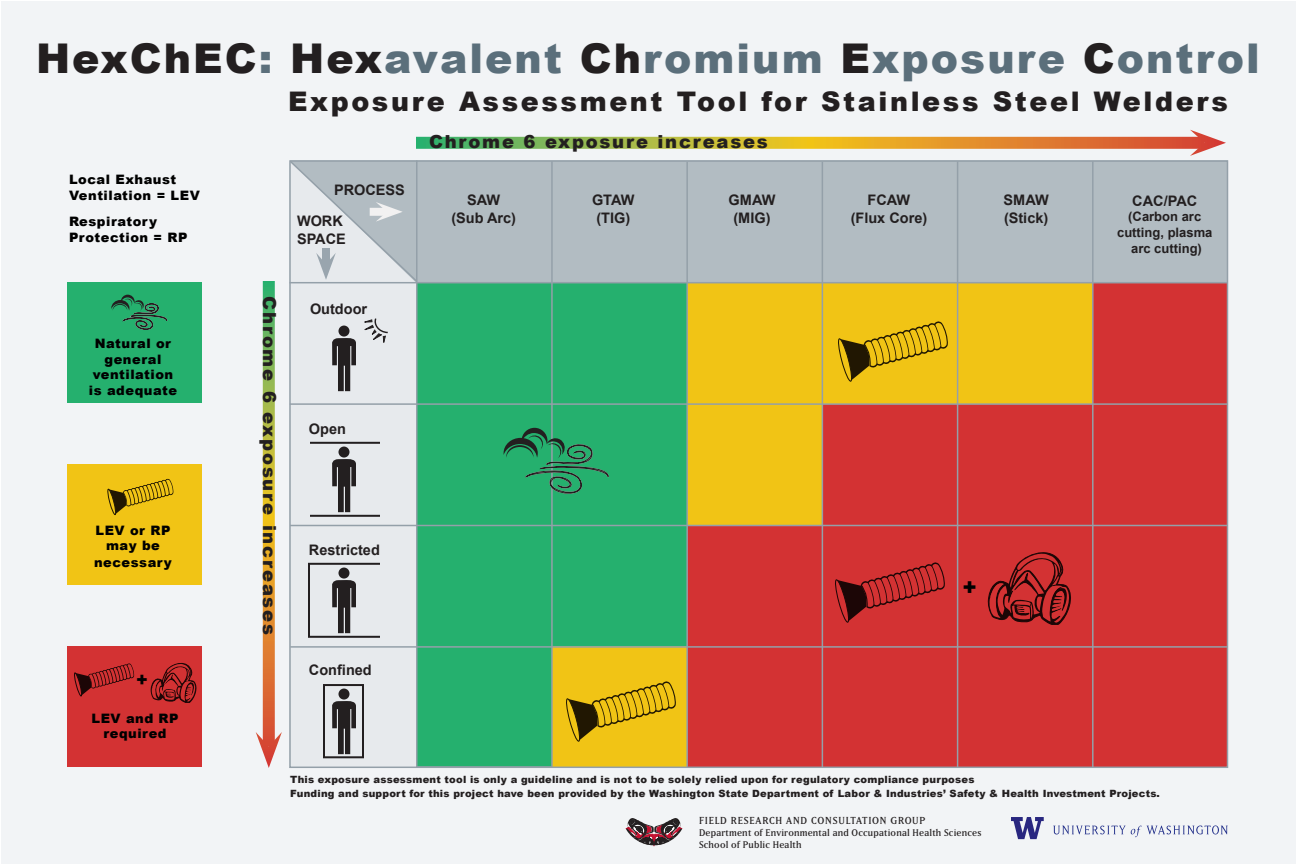
<style>
.page{position:relative;width:1296px;height:864px;background:#fff}
.page>*{position:absolute;margin:0;border:0;box-sizing:border-box;transform-origin:0 0}
.t1{font:900 41px "Arial";letter-spacing:.05em;color:#5b6f7b}
.t2{font:900 27px "Arial";letter-spacing:.095em;color:#231f20}
.t3{font:900 22px "Arial";color:#000}
.t4{font:900 18px "Arial";letter-spacing:.095em;color:#231f20}
.t5{font:900 18px "Arial";color:#000}
.t6{font:700 14.5px/17.4px "Arial";color:#231f20}
.t7{font:900 13px/15.6px "Arial";letter-spacing:.04em;color:#000;text-align:center}
.t8{font:700 13px/15.6px "Arial";color:#231f20;text-align:center}
.t9{font:900 10px/14px "Arial";letter-spacing:.02em;color:#231f20}
.t10{font:10px "Matrix II Reg";letter-spacing:.08em;color:#231f20}
.t11{font:9.5px/12px "Matrix II Reg";letter-spacing:.02em;color:#231f20}
.s1{color:#231f20}
</style>
<div class="page">
<div style="left:1px;top:1px;width:1295px;height:863px;background:#f2f4f6"></div>
<div style="left:67px;top:282px;width:135px;height:121px;background:#25b06e"></div>
<div style="left:67px;top:464px;width:135px;height:121px;background:#f1c415"></div>
<div style="left:67px;top:646px;width:135px;height:121px;background:#d33233"></div>
<div style="left:416px;top:283px;width:136px;height:484px;background:#25b06e"></div>
<div style="left:686px;top:283px;width:136px;height:242px;background:#f1c415"></div>
<div style="left:290px;top:163px;width:126px;height:604px;background:#e7eaed"></div>
<div style="left:552px;top:283px;width:135px;height:369px;background:#25b06e"></div>
<div style="left:419px;top:163px;width:806px;height:119px;background:#b2bcc2"></div>
<div style="left:552px;top:646px;width:135px;height:121px;background:#f1c415"></div>
<div style="left:820px;top:283px;width:137px;height:123px;background:#f1c415"></div>
<div style="left:822px;top:404px;width:135px;height:363px;background:#d33233"></div>
<div style="left:687px;top:525px;width:135px;height:243px;background:#d33233"></div>
<div style="left:957px;top:283px;width:136px;height:121px;background:#f1c415"></div>
<div style="left:957px;top:404px;width:137px;height:363px;background:#d33233"></div>
<div style="left:1092px;top:282px;width:135px;height:485px;background:#d33233"></div>
<svg style="left:288px;top:159px;width:131px;height:124px"></svg>
<hr style="left:686px;top:162px;width:2px;height:605px;background:#94a0a9">
<hr style="left:822px;top:162px;width:1px;height:606px;background:#94a0a9">
<hr style="left:957px;top:162px;width:1px;height:606px;background:#94a0a9">
<hr style="left:1092px;top:161px;width:2px;height:607px;background:#94a0a9">
<hr style="left:290px;top:282px;width:937px;height:1px;background:#94a0a9">
<hr style="left:290px;top:403px;width:938px;height:2px;background:#94a0a9">
<hr style="left:290px;top:525px;width:937px;height:1px;background:#94a0a9">
<hr style="left:290px;top:646px;width:937px;height:2px;background:#94a0a9">
<hr style="left:551px;top:161px;width:2px;height:606px;background:#94a0a9">
<hr style="left:416px;top:160px;width:2px;height:608px;background:#94a0a9">
<svg style="left:416px;top:137px;width:774px;height:12px"></svg>
<svg style="left:1190px;top:130px;width:36px;height:26px"></svg>
<svg style="left:263px;top:281px;width:12px;height:451px"></svg>
<svg style="left:256px;top:732px;width:26px;height:36px"></svg>
<div style="left:338px;top:447px;width:11px;height:11px;background:#231f20;border-radius:50%"></div>
<svg style="left:332px;top:459px;width:24px;height:53px"></svg>
<div style="left:338px;top:568px;width:11px;height:11px;background:#231f20;border-radius:50%"></div>
<svg style="left:332px;top:580px;width:24px;height:53px"></svg>
<div style="left:338px;top:689px;width:11px;height:11px;background:#231f20;border-radius:50%"></div>
<svg style="left:332px;top:701px;width:24px;height:53px"></svg>
<hr style="left:310px;top:442px;width:70px;height:2px;background:#231f20">
<hr style="left:310px;top:515px;width:70px;height:2px;background:#231f20">
<hr style="left:310px;top:563px;width:70px;height:2px;background:#231f20">
<hr style="left:310px;top:636px;width:70px;height:2px;background:#231f20">
<hr style="left:308px;top:563px;width:2px;height:75px;background:#231f20">
<hr style="left:323px;top:685px;width:2px;height:73px;background:#231f20">
<hr style="left:362px;top:685px;width:2px;height:73px;background:#231f20">
<hr style="left:323px;top:684px;width:41px;height:2px;background:#231f20">
<hr style="left:323px;top:756px;width:41px;height:2px;background:#231f20">
<svg style="left:332px;top:318px;width:56px;height:73px"></svg>
<svg style="left:111px;top:295px;width:56px;height:35px"></svg>
<svg style="left:151px;top:663px;width:46px;height:40px"></svg>
<svg style="left:74px;top:663px;width:61px;height:34px"></svg>
<svg style="left:835px;top:562px;width:110px;height:61px"></svg>
<svg style="left:988px;top:552px;width:83px;height:73px"></svg>
<svg style="left:107px;top:478px;width:67px;height:37px"></svg>
<svg style="left:838px;top:321px;width:110px;height:61px"></svg>
<svg style="left:566px;top:681px;width:110px;height:61px"></svg>
<svg style="left:1011px;top:817px;width:33px;height:22px"></svg>
<svg style="left:1053px;top:825px;width:175px;height:12px"></svg>
<svg style="left:626px;top:818px;width:56px;height:27px"></svg>
<svg style="left:504px;top:428px;width:105px;height:66px"></svg>
<h1 class="t1" style="left:36px;top:29px;width:1225px"><span class="s1">HexChEC</span>: <span class="s1">Hex</span>avalent <span class="s1">Ch</span>romium <span class="s1">E</span>xposure <span class="s1">C</span>ontrol</h1>
<h2 class="t2" style="left:288px;top:82px;width:942px">Exposure Assessment Tool for Stainless Steel Welders</h2>
<h3 class="t7" style="left:69px;top:171px;width:132px;text-align:left">Local Exhaust<br>Ventilation = LEV</h3>
<h3 class="t7" style="left:69px;top:213px;width:120px;text-align:left">Respiratory<br>Protection = RP</h3>
<h3 class="t7" style="left:89px;top:335px;width:90px">Natural or general ventilation is adequate</h3>
<h3 class="t7" style="left:96px;top:522px;width:76px">LEV or RP may be</h3>
<h3 class="t7" style="left:94px;top:554px;width:79px">necessary</h3>
<h3 class="t5" style="left:136px;top:666px;width:13px">+</h3>
<h3 class="t7" style="left:91px;top:710px;width:89px">LEV and RP required</h3>
<h3 class="t6" style="left:334px;top:182px;width:72px">PROCESS</h3>
<h3 class="t6" style="left:297px;top:213px;width:50px">WORK<br>SPACE</h3>
<h3 class="t4" style="left:283px;top:296px;width:340px;rotate:90deg">Chrome 6 exposure increases</h3>
<h3 class="t6" style="left:310px;top:301px;width:59px">Outdoor</h3>
<h3 class="t6" style="left:309px;top:421px;width:39px">Open</h3>
<h3 class="t6" style="left:309px;top:542px;width:72px">Restricted</h3>
<h3 class="t6" style="left:309px;top:662px;width:64px">Confined</h3>
<h3 class="t4" style="left:429px;top:128px;width:340px">Chrome 6 exposure increases</h3>
<h3 class="t6" style="left:451px;top:192px;width:66px;text-align:center">SAW (Sub Arc)</h3>
<h3 class="t6" style="left:592px;top:192px;width:44px">GTAW (TIG)</h3>
<h3 class="t6" style="left:729px;top:192px;width:48px;text-align:center">GMAW (MIG)</h3>
<h3 class="t6" style="left:851px;top:192px;width:78px;text-align:center">FCAW (Flux Core)</h3>
<h3 class="t6" style="left:1004px;top:192px;width:47px">SMAW (Stick)</h3>
<h3 class="t6" style="left:1132px;top:192px;width:66px">CAC/PAC</h3>
<h3 class="t8" style="left:1117px;top:209px;width:97px">(Carbon arc cutting, plasma arc cutting)</h3>
<h3 class="t3" style="left:963px;top:571px;width:16px">+</h3>
<p class="t9" style="left:290px;top:772px;width:871px">This exposure assessment tool is only a guideline and is not to be solely relied upon for regulatory compliance purposes<br>Funding and support for this project have been provided by the Washington State Department of Labor &amp; Industries’ Safety &amp; Health Investment Projects.</p>
<p class="t10" style="left:699px;top:814px;width:228px">Field Research and Consultation Group</p>
<p class="t11" style="left:699px;top:826px;width:284px">Department of Environmental and Occupational Health Sciences<br>School of Public Health</p>
</div>
